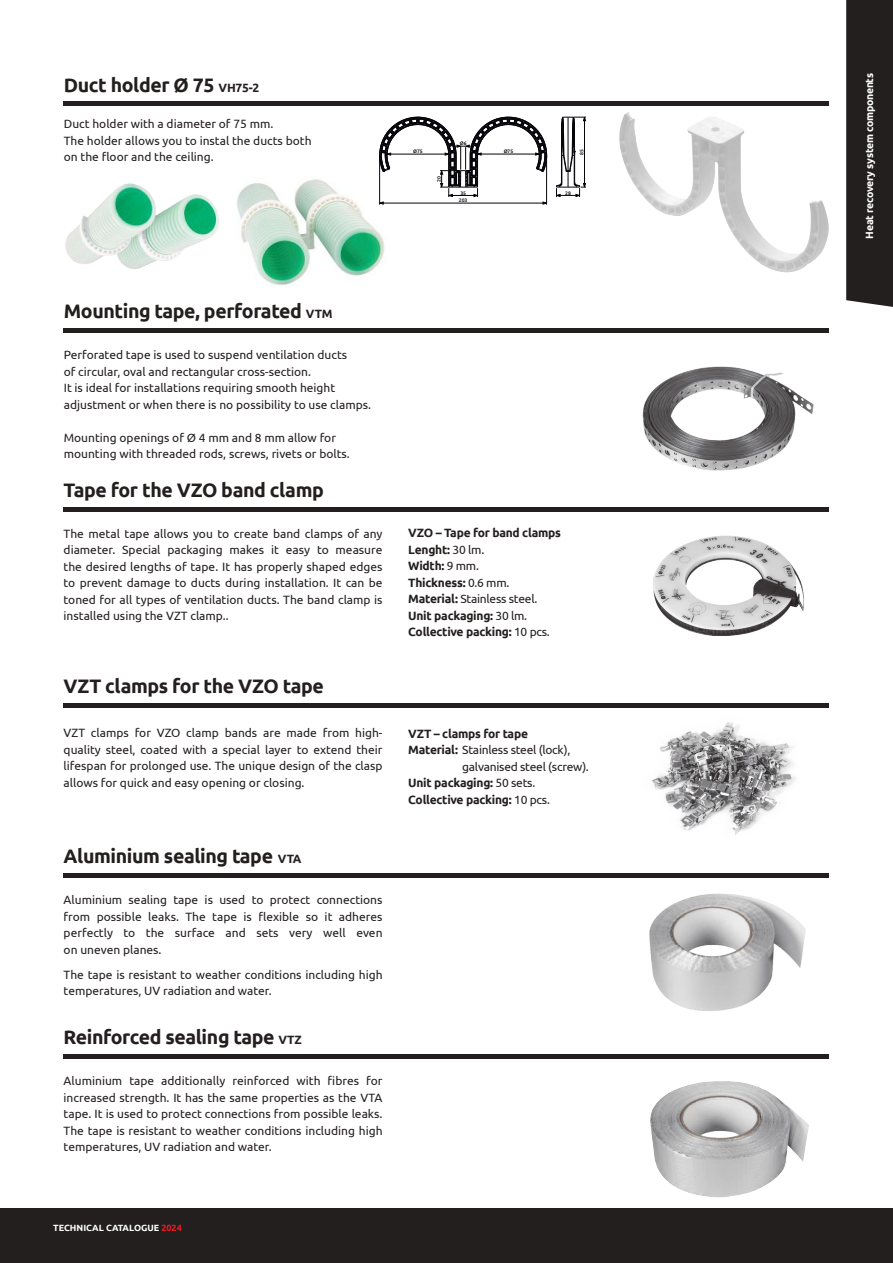
<style>
.page{position:relative;width:893px;height:1263px;background:#fff}
.page>*{position:absolute;margin:0;border:0;box-sizing:border-box;transform-origin:0 0}
.t1{font:700 19.5px "Ubuntu";letter-spacing:-.02em;color:#241f1f}
.t2{font:12px/16.5px "Ubuntu";color:#241f1f}
.t3{font:700 12px/16.5px "Ubuntu";letter-spacing:-.02em;color:#241f1f}
.t4{font:12px "Ubuntu";letter-spacing:-.02em;color:#241f1f}
.t5{font:700 10.5px "Ubuntu";letter-spacing:-.025em;color:#fff}
.t6{font:700 9px "Ubuntu";color:#fff}
.t7{font:500 4.95px/7.6px "Ubuntu";color:#05050a}
.s1{font-size:12px}
.s2{font-weight:400}
.s3{font-weight:700}
.s4{color:#ef1923}
</style>
<div class="page">
<div style="left:846px;top:0;width:47px;height:307px;background:#241f1f"></div>
<div style="left:0;top:1208px;width:893px;height:55px;background:#241f1f"></div>
<hr style="left:64px;top:101px;width:765px;height:4px;background:#241f1f">
<img style="left:65px;top:183px;width:154px;height:86px">
<img style="left:237px;top:179px;width:148px;height:106px">
<img style="left:619px;top:112px;width:210px;height:161px">
<svg style="left:377px;top:116px;width:171px;height:89px"></svg>
<hr style="left:546px;top:155px;width:1px;height:50px;background:#05050a">
<svg style="left:556px;top:116px;width:30px;height:81px"></svg>
<div style="left:64px;top:873px;width:765px;height:5px;background:#241f1f"></div>
<img style="left:649px;top:893px;width:157px;height:118px">
<div style="left:64px;top:1054px;width:765px;height:5px;background:#241f1f"></div>
<img style="left:650px;top:1081px;width:159px;height:116px">
<hr style="left:64px;top:329px;width:765px;height:4px;background:#241f1f">
<img style="left:642px;top:366px;width:172px;height:105px">
<img style="left:625px;top:511px;width:204px;height:125px">
<hr style="left:64px;top:507px;width:765px;height:4px;background:#241f1f">
<img style="left:607px;top:703px;width:199px;height:132px">
<hr style="left:64px;top:704px;width:765px;height:4px;background:#241f1f">
<h1 class="t1" style="left:64px;top:74px;width:197px">Duct holder Ø 75 <span class="s1">VH75-2</span></h1>
<p class="t2" style="left:64px;top:115px;width:249px">Duct holder with a diameter of 75 mm.<br>The holder allows you to instal the ducts both on the floor and the ceiling.</p>
<p class="t7" style="left:460px;top:139px;width:8px">Ø6</p>
<p class="t7" style="left:413px;top:147px;width:11px">Ø75</p>
<p class="t7" style="left:504px;top:147px;width:11px">Ø75</p>
<p class="t7" style="left:435px;top:182px;width:7px;rotate:-90deg">20</p>
<p class="t7" style="left:459px;top:189px;width:10px">35<br>203</p>
<p class="t7" style="left:578px;top:155px;width:7px;rotate:-90deg">85</p>
<p class="t7" style="left:565px;top:189px;width:7px">28</p>
<h1 class="t1" style="left:64px;top:299px;width:270px">Mounting tape, perforated <span class="s1">VTM</span></h1>
<p class="t2" style="left:64px;top:346px;width:309px">Perforated tape is used to suspend ventilation ducts<br>of circular, oval and rectangular cross-section.<br>It is ideal for installations requiring smooth height adjustment or when there is no possibility to use clamps.</p>
<p class="t2" style="left:64px;top:429px;width:288px">Mounting openings of Ø 4 mm and 8 mm allow for mounting with threaded rods, screws, rivets or bolts.</p>
<h1 class="t1" style="left:64px;top:478px;width:262px">Tape for the VZO band clamp</h1>
<p class="t2" style="left:64px;top:525px;width:320px;text-align:justify">The metal tape allows you to create band clamps of any diameter. Special packaging makes it easy to measure the desired lengths of tape. It has properly shaped edges to prevent damage to ducts during installation. It can be toned for all types of ventilation ducts. The band clamp is installed using the VZT clamp..</p>
<p class="t3" style="left:408px;top:525px;width:154px">VZO – Tape for band clamps<br>Lenght: <span class="s2">30 lm.<br></span>Width: <span class="s2">9 mm.<br></span>Thickness: <span class="s2">0.6 mm.<br></span>Material: <span class="s2">Stainless steel.<br></span>Unit packaging: <span class="s2">30 lm.<br></span>Collective packing: <span class="s2">10 pcs.</span></p>
<h1 class="t1" style="left:64px;top:674px;width:262px">VZT clamps for the VZO tape</h1>
<p class="t3" style="left:408px;top:725px;width:121px">VZT – clamps for tape</p>
<p class="t4" style="left:408px;top:742px;width:164px"><span class="s3">Material:</span> Stainless steel (lock),</p>
<p class="t4" style="left:462px;top:759px;width:128px">galvanised steel (screw).</p>
<p class="t3" style="left:408px;top:774px;width:129px">Unit packaging: <span class="s2">50 sets.</span></p>
<p class="t3" style="left:408px;top:791px;width:143px">Collective packing: <span class="s2">10 pcs.</span></p>
<p class="t2" style="left:64px;top:724px;width:320px;text-align:justify">VZT clamps for VZO clamp bands are made from high&shy;quality steel, coated with a special layer to extend their lifespan for prolonged use. The unique design of the clasp allows for quick and easy opening or closing.</p>
<h1 class="t1" style="left:64px;top:844px;width:239px">Aluminium sealing tape <span class="s1">VTA</span></h1>
<p class="t2" style="left:64px;top:891px;width:320px;text-align:justify">Aluminium sealing tape is used to protect connections from possible leaks. The tape is flexible so it adheres perfectly to the surface and sets very well even on uneven planes.</p>
<p class="t2" style="left:64px;top:966px;width:320px">The tape is resistant to weather conditions including high temperatures, UV radiation and water.</p>
<h1 class="t1" style="left:64px;top:1025px;width:240px">Reinforced sealing tape <span class="s1">VTZ</span></h1>
<p class="t2" style="left:64px;top:1072px;width:320px;text-align:justify">Aluminium tape additionally reinforced with fibres for increased strength. It has the same properties as the VTA tape. It is used to protect connections from possible leaks.<br>The tape is resistant to weather conditions including high temperatures, UV radiation and water.</p>
<p class="t6" style="left:53px;top:1222px;width:130px">TECHNICAL CATALOGUE <span class="s4">2024</span></p>
<p class="t5" style="left:863px;top:239px;width:167px;rotate:-90deg">Heat recovery system components</p>
</div>
